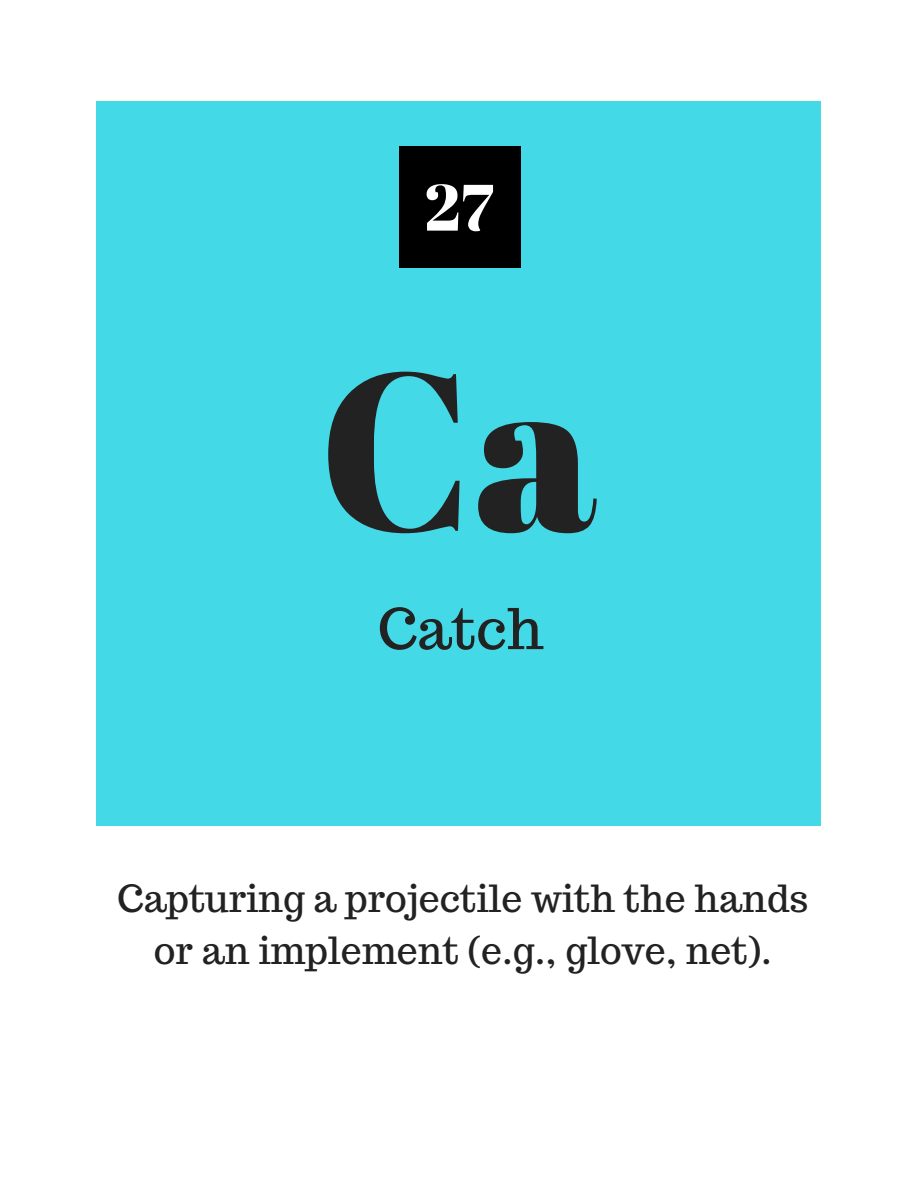
<style>
.page{position:relative;width:918px;height:1188px;background:#fff}
.page>*{position:absolute;margin:0;border:0;box-sizing:border-box;transform-origin:0 0}
.t1{font:224.1px "Abril Fatface";color:#222}
.t2{font:65.4px "Abril Fatface";color:#fff}
.t3{font:55.95px "Trocchi";color:#222}
.t4{font:37.35px/51.8px "Trocchi";color:#222;text-align:center}
</style>
<div class="page">
<div style="left:97px;top:101px;width:724px;height:725px;background:#44d9e6"></div>
<div style="left:399px;top:146px;width:122px;height:122px;background:#000"></div>
<h2 class="t2" style="left:424px;top:161px;width:71px">27</h2>
<h1 class="t1" style="left:319px;top:294px;width:279px">Ca</h1>
<h3 class="t3" style="left:378px;top:592px;width:168px">Catch</h3>
<p class="t4" style="left:117px;top:873px;width:693px">Capturing a projectile with the hands or an implement (e.g., glove, net).</p>
</div>
